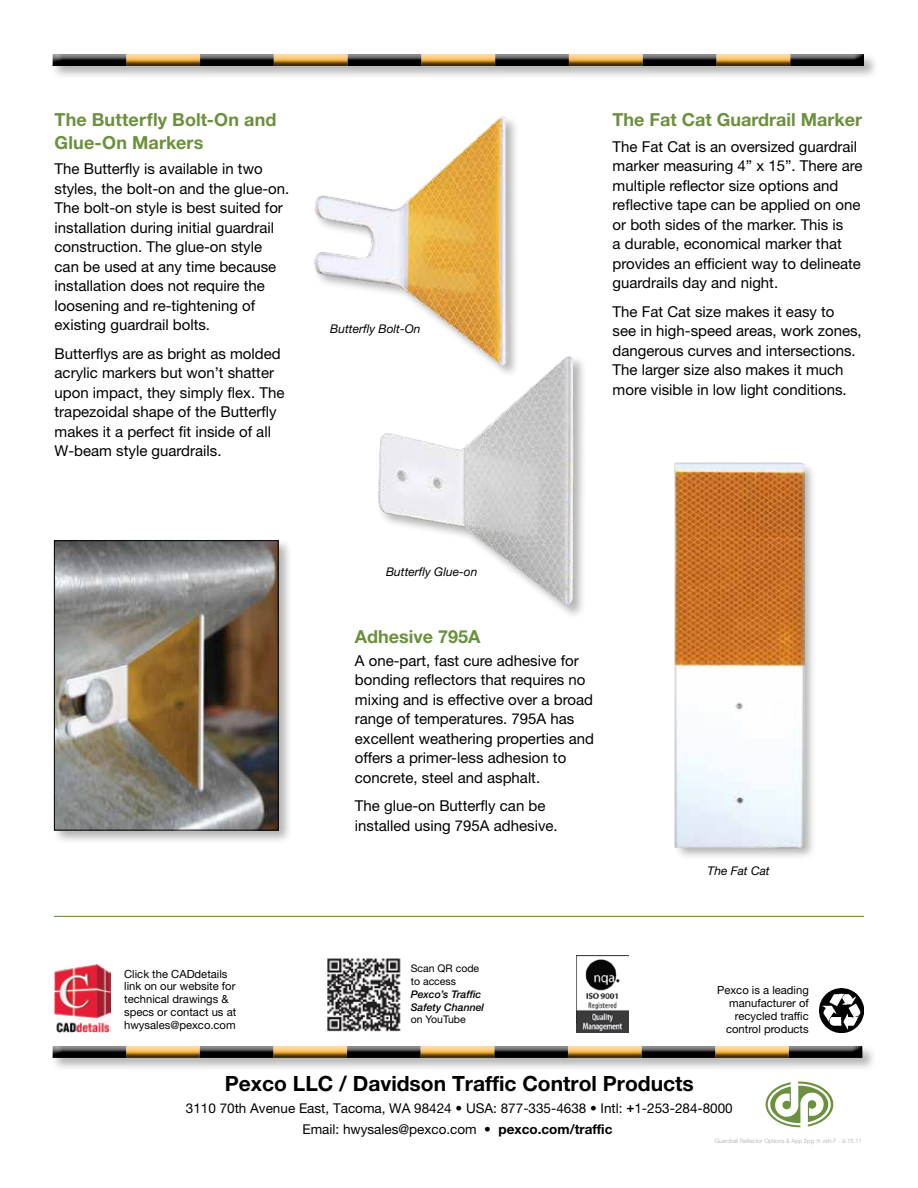
<style>
.page{position:relative;width:918px;height:1188px;background:#fff}
.page>*{position:absolute;margin:0;border:0;box-sizing:border-box;transform-origin:0 0}
.t1{font:700 21px "Helvetica Neue LT Std";color:#000}
.t2{font:700 18px/22.5px "Helvetica Neue LT Std";color:#6b913d}
.t3{font:15px/19.5px "Helvetica Neue LT Std";color:#000}
.t4{font:13.5px/21px "Helvetica Neue LT Std";color:#000;text-align:center}
.t5{font:italic 12px "Helvetica Neue LT Std";color:#000}
.t6{font:11.25px/12.8px "Helvetica Neue LT Std";color:#000;text-align:right}
.t7{font:10.5px/12.8px "Helvetica Neue LT Std";color:#000}
.t8{font:italic 500 10.5px/12.8px "Helvetica Neue LT Std";color:#000}
.t9{font:300 6px "Helvetica Neue LT Std";color:#a7a9ac}
.s1{font-weight:500}
.s2{font-weight:700}
</style>
<div class="page">
<div style="left:51px;top:52px;width:827px;height:29px;background:#000;opacity:.3"></div>
<div style="left:50px;top:53px;width:814px;height:11px;background:#fff"></div>
<div style="left:50px;top:54px;width:814px;height:14px;background:#000;opacity:.75"></div>
<hr style="left:54px;top:916px;width:810px;height:1px;background:#6b913d">
<div style="left:51px;top:1044px;width:826px;height:29px;background:#000;opacity:.3"></div>
<div style="left:50px;top:1045px;width:813px;height:11px;background:#fff"></div>
<div style="left:50px;top:1046px;width:813px;height:14px;background:#000;opacity:.75"></div>
<svg style="left:766px;top:1081px;width:67px;height:46px"></svg>
<img style="left:819px;top:988px;width:45px;height:45px">
<img style="left:576px;top:956px;width:53px;height:77px">
<img style="left:54px;top:965px;width:57px;height:68px">
<img style="left:327px;top:958px;width:74px;height:74px">
<div style="left:52px;top:538px;width:241px;height:307px;background:#000;opacity:.3"></div>
<img style="left:56px;top:542px;width:221px;height:287px">
<div style="left:54px;top:540px;width:225px;height:291px;border:1px solid #000"></div>
<div style="left:313px;top:115px;width:206px;height:263px;background:#000;opacity:.3"></div>
<img style="left:313px;top:115px;width:195px;height:250px">
<div style="left:376px;top:355px;width:211px;height:265px;background:#000;opacity:.3"></div>
<img style="left:378px;top:358px;width:187px;height:196px">
<div style="left:674px;top:461px;width:143px;height:400px;background:#000;opacity:.3"></div>
<img style="left:674px;top:462px;width:130px;height:387px">
<p class="t2" style="left:55px;top:108px;width:223px">The Butterfly Bolt-On and<br>Glue-On Markers</p>
<p class="t3" style="left:55px;top:159px;width:236px">The Butterfly is available in two styles, the bolt-on and the glue-on.<br>The bolt-on style is best suited for installation during initial guardrail construction. The glue-on style can be used at any time because installation does not require the loosening and re-tightening of existing guardrail bolts.</p>
<p class="t3" style="left:55px;top:343px;width:231px">Butterflys are as bright as molded acrylic markers but won’t shatter upon impact, they simply flex. The trapezoidal shape of the Butterfly makes it a perfect fit inside of all W-beam style guardrails.</p>
<p class="t5" style="left:330px;top:321px;width:92px">Butterfly Bolt-On</p>
<p class="t2" style="left:613px;top:108px;width:251px">The Fat Cat Guardrail Marker</p>
<p class="t3" style="left:613px;top:136px;width:252px">The Fat Cat is an oversized guardrail marker measuring 4” x 15”. There are multiple reflector size options and reflective tape can be applied on one or both sides of the marker. This is<br>a durable, economical marker that provides an efficient way to delineate guardrails day and night.</p>
<p class="t3" style="left:613px;top:301px;width:251px">The Fat Cat size makes it easy to see in high-speed areas, work zones, dangerous curves and intersections.<br>The larger size also makes it much more visible in low light conditions.</p>
<p class="t5" style="left:386px;top:564px;width:93px">Butterfly Glue-on</p>
<p class="t2" style="left:355px;top:625px;width:127px">Adhesive 795A</p>
<p class="t3" style="left:355px;top:650px;width:241px">A one-part, fast cure adhesive for bonding reflectors that requires no mixing and is effective over a broad range of temperatures. 795A has excellent weathering properties and offers a primer-less adhesion to concrete, steel and asphalt.</p>
<p class="t3" style="left:355px;top:796px;width:204px">The glue-on Butterfly can be installed using 795A adhesive.</p>
<p class="t6" style="left:124px;top:967px;width:114px;text-align:left">Click the CADdetails link on our website for technical drawings &amp; specs or contact us at hwysales@pexco.com</p>
<p class="t7" style="left:411px;top:962px;width:70px">Scan QR code to access</p>
<p class="t8" style="left:411px;top:988px;width:75px">Pexco’s Traffic<br>Safety Channel</p>
<p class="t7" style="left:411px;top:1013px;width:57px">on YouTube</p>
<p class="t5" style="left:707px;top:863px;width:64px">The Fat Cat</p>
<p class="t6" style="left:717px;top:984px;width:93px">Pexco is a leading manufacturer of recycled traffic control products</p>
<h1 class="t1" style="left:225px;top:1071px;width:471px">Pexco LLC / Davidson Traffic Control Products</h1>
<p class="t4" style="left:186px;top:1098px;width:548px">3110 70th Avenue East, Tacoma, WA 98424 • USA: 877-335-4638 • Intl: <span class="s1">+</span>1-253-284-8000<br>Email: hwysales@pexco.com • <span class="s2">pexco.com/traffic</span></p>
<p class="t9" style="left:715px;top:1137px;width:149px">Guardrail Reflector Options &amp; App 2pg :h vsh-F - 9.15.11</p>
</div>
